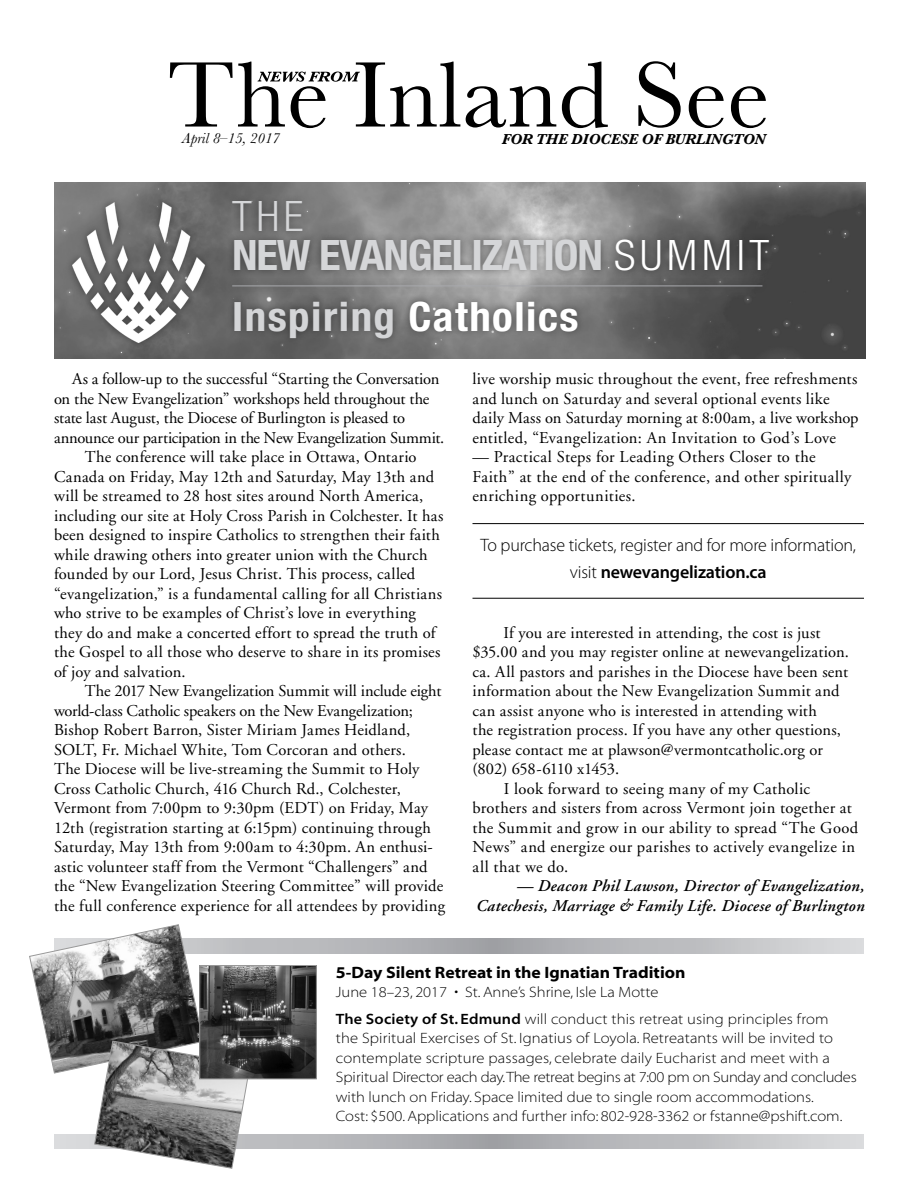
<style>
.page{position:relative;width:918px;height:1188px;background:#fff}
.page>*{position:absolute;margin:0;border:0;box-sizing:border-box;transform-origin:0 0}
.t1{font:700 condensed 42px "Helvetica Neue LT Std";letter-spacing:-.025em;color:#d5d6d8;scale:1.06 1}
.t2{font:300 condensed 42px "Helvetica Neue LT Std";color:#d5d6d8;scale:1.06 1}
.t3{font:700 condensed 40.5px "Helvetica Neue LT Std";letter-spacing:.035em;color:#d4d5d7;scale:1.06 1}
.t4{font:300 18px/27px "Myriad Pro";letter-spacing:-.01em;color:#000;text-align:center}
.Body_Copy{font:16.5px/19.5px "Adobe Garamond";letter-spacing:.01em;color:#000}
.Body_Copy-2{font:italic 600 16.5px/19.5px "Adobe Garamond";letter-spacing:.02em;color:#000;text-align:right}
.t5{font:16.5px "Myriad MM 700 700";color:#000}
.t6{font:15px/19.5px "Myriad MM 215 700";color:#000}
.t7{font:italic 700 15px "Baskerville";letter-spacing:-.01em;color:#000}
.t8{font:italic 15px "Baskerville";color:#000}
.s1{font-weight:300;color:#fff}
.s2{color:#fff}
.s3{font-weight:600}
.s4{font-family:"Myriad MM 565 700"}
</style>
<div class="page">
<img style="left:54px;top:183px;width:812px;height:176px">
<svg style="left:251px;top:1134px;width:613px;height:15px;background:#b8b9bd"></svg>
<svg style="left:251px;top:939px;width:613px;height:14px;background:#b8b9bd"></svg>
<svg style="left:170px;top:61px;width:596px;height:67px"></svg>
<hr style="left:472px;top:523px;width:392px;height:1px;background:#000">
<hr style="left:472px;top:598px;width:392px;height:1px;background:#000">
<svg style="left:29px;top:924px;width:222px;height:245px"></svg>
<div style="left:227px;top:294px;width:358px;height:52px;background:#000;opacity:.4"></div>
<div style="left:65px;top:195px;width:146px;height:155px;background:#000;opacity:.4"></div>
<img style="left:73px;top:202px;width:142px;height:141px">
<div style="left:226px;top:278px;width:543px;height:16px;background:#000;opacity:.4"></div>
<hr style="left:232px;top:286px;width:530px;height:1px;background:#a8a9ad">
<div style="left:225px;top:194px;width:551px;height:84px;background:#000;opacity:.4"></div>
<img style="left:201px;top:967px;width:114px;height:110px">
<div style="left:199px;top:965px;width:118px;height:114px;border:1px solid #999"></div>
<p class="t8" style="left:182px;top:128px;width:99px">April 8–15, 2017</p>
<p class="t7" style="left:502px;top:128px;width:266px">FOR THE DIOCESE OF BURLINGTON</p>
<p class="t2" style="left:232px;top:192px;width:69px">THE</p>
<p class="t1" style="left:232px;top:230px;width:508px">NEW EVANGELIZATION <span class="s1">SUMMIT</span></p>
<p class="t3" style="left:232px;top:292px;width:328px">Inspiring <span class="s2">Catholics</span></p>
<p class="Body_Copy" style="left:54px;top:370px;width:392px;text-indent:18px">As a follow-up to the successful “Starting the Conversation on the New Evangelization” workshops held throughout the state last August, the Diocese of Burlington is pleased to announce our participation in the New Evangelization Summit.</p>
<p class="Body_Copy" style="left:54px;top:448px;width:391px;text-indent:31px">The conference will take place in Ottawa, Ontario Canada on Friday, May 12th and Saturday, May 13th and will be streamed to 28 host sites around North America, including our site at Holy Cross Parish in Colchester. It has been designed to inspire Catholics to strengthen their faith while drawing others into greater union with the Church founded by our Lord, Jesus Christ. This process, called “evangelization,” is a fundamental calling for all Christians who strive to be examples of Christ’s love in everything they do and make a concerted effort to spread the truth of the Gospel to all those who deserve to share in its promises of joy and salvation.</p>
<p class="Body_Copy" style="left:54px;top:682px;width:393px;text-indent:31px">The 2017 New Evangelization Summit will include eight world-class Catholic speakers on the New Evangelization; Bishop Robert Barron, Sister Miriam James Heidland, SOLT, Fr. Michael White, Tom Corcoran and others.<br>The Diocese will be live-streaming the Summit to Holy Cross Catholic Church, 416 Church Rd., Colchester, Vermont from 7:00pm to 9:30pm (EDT) on Friday, May 12th (registration starting at 6:15pm) continuing through Saturday, May 13th from 9:00am to 4:30pm. An enthusi&shy;astic volunteer staff from the Vermont “Challengers” and the “New Evangelization Steering Committee” will provide the full conference experience for all attendees by providing</p>
<p class="Body_Copy" style="left:472px;top:370px;width:388px">live worship music throughout the event, free refreshments and lunch on Saturday and several optional events like daily Mass on Saturday morning at 8:00am, a live workshop entitled, “Evangelization: An Invitation to God’s Love</p>
<p class="Body_Copy" style="left:472px;top:448px;width:381px">— Practical Steps for Leading Others Closer to the<br>Faith” at the end of the conference, and other spiritually enriching opportunities.</p>
<p class="t4" style="left:480px;top:532px;width:377px">To purchase tickets, register and for more information, visit <span class="s3">newevangelization.ca</span></p>
<p class="Body_Copy" style="left:472px;top:623px;width:378px;text-indent:31px">If you are interested in attending, the cost is just $35.00 and you may register online at newevangelization. ca. All pastors and parishes in the Diocese have been sent information about the New Evangelization Summit and can assist anyone who is interested in attending with<br>the registration process. If you have any other questions, please contact me at plawson@vermontcatholic.org or (802) 658-6110 x1453.</p>
<p class="Body_Copy" style="left:472px;top:779px;width:387px;text-indent:31px">I look forward to seeing many of my Catholic brothers and sisters from across Vermont join together at the Summit and grow in our ability to spread “The Good News” and energize our parishes to actively evangelize in all that we do.</p>
<p class="Body_Copy-2" style="left:475px;top:877px;width:390px">— Deacon Phil Lawson, Director of Evangelization,<br>Catechesis, Marriage &amp; Family Life. Diocese of Burlington</p>
<p class="t5" style="left:336px;top:964px;width:351px">5-Day Silent Retreat in the Ignatian Tradition</p>
<p class="t6" style="left:336px;top:983px;width:324px">June 18–23, 2017 • St. Anne’s Shrine, Isle La Motte</p>
<p class="t6" style="left:336px;top:1010px;width:522px"><span class="s4">The Society of St. Edmund</span> will conduct this retreat using principles from<br>the Spiritual Exercises of St. Ignatius of Loyola. Retreatants will be invited to contemplate scripture passages, celebrate daily Eucharist and meet with a Spiritual Director each day. The retreat begins at 7:00 pm on Sunday and concludes with lunch on Friday. Space limited due to single room accommodations.<br>Cost: $500. Applications and further info: 802-928-3362 or fstanne@pshift.com.</p>
</div>
